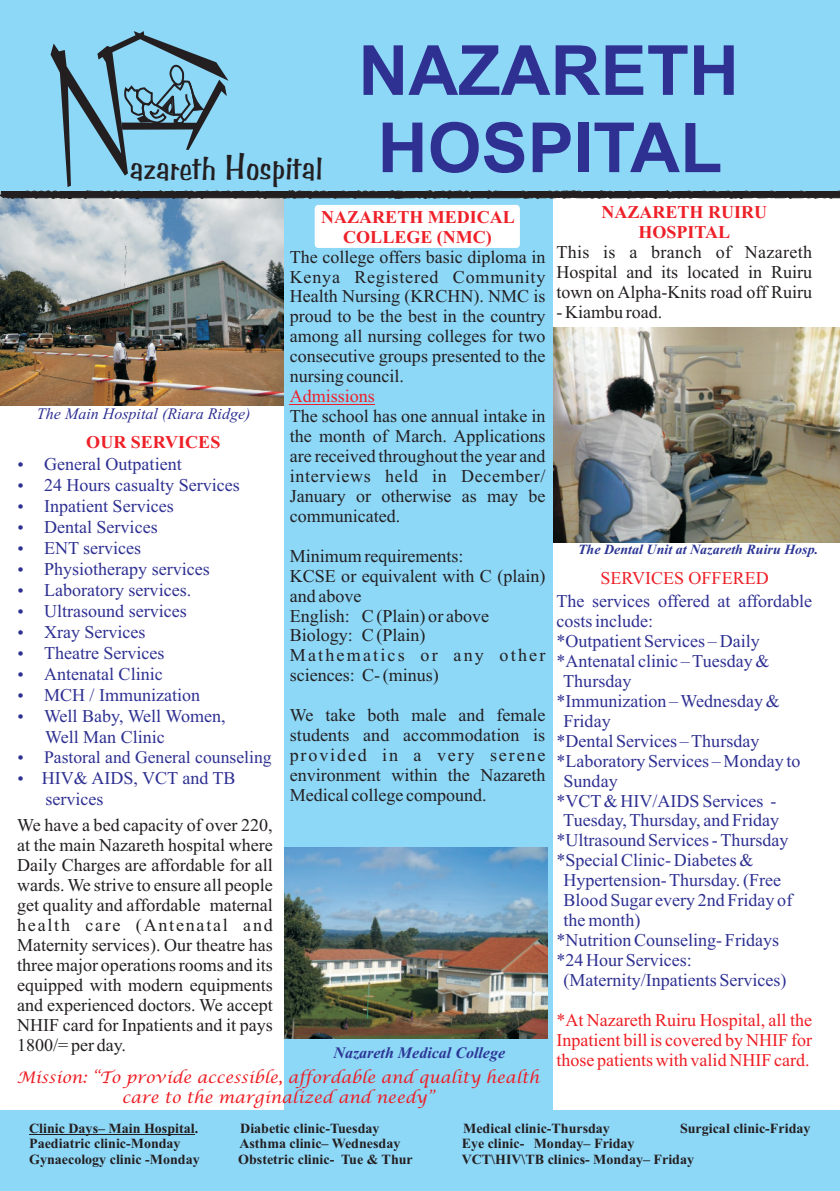
<style>
.page{position:relative;width:840px;height:1191px;background:#fff}
.page>*{position:absolute;margin:0;border:0;box-sizing:border-box;transform-origin:0 0}
.t1{font:700 69.2px/77.2px "Arial";color:#2e3092}
.t2{font:36.2px "Benguiat Frisky";color:#231f20;scale:.96 1}
.t3{font:18px/20px "Times New Roman";color:#231f20;text-align:justify}
.t4{font:18px/21px "Times New Roman";color:#2e3092}
.t5{font:18px/20px "Times New Roman";color:#ee1d23;text-align:justify}
.t6{font:700 18px/20px "Times New Roman";color:#ee2028;text-align:center}
.t7{font:18px "Times New Roman";color:#ee2028}
.t8{font:17.6px "Times New Roman";color:#2e3092}
.t9{font:italic 16px/20px "Lucida Calligraphy";color:#ee1d23;text-align:center}
.t10{font:italic 16px "Times New Roman";color:#2e3092}
.t11{font:italic 700 16px "Times New Roman";color:#2c3695}
.t12{font:700 14px "Times New Roman";color:#231f20}
.t13{font:italic 700 14px "Times New Roman";color:#2c3695}
</style>
<div class="page">
<img style="left:0;top:199px;width:284px;height:206px">
<div style="left:0;top:0;width:839px;height:31px;background:#8dd7f7"></div>
<div style="left:284px;top:198px;width:268px;height:993px;background:#8dd7f7"></div>
<div style="left:314px;top:205px;width:205px;height:43px;background:#fff;border-radius:4px"></div>
<div style="left:0;top:1110px;width:839px;height:81px;background:#8dd7f7"></div>
<svg style="left:0;top:31px;width:839px;height:168px"></svg>
<hr style="left:29px;top:1134px;width:165px;height:1px;background:#231f20">
<hr style="left:289px;top:404px;width:85px;height:1px;background:#ee2028">
<img style="left:284px;top:847px;width:263px;height:192px">
<img style="left:552px;top:327px;width:287px;height:215px">
<h2 class="t2" style="left:130px;top:155px;width:202px">azareth Hospital</h2>
<h1 class="t1" style="left:358px;top:38px;width:382px">NAZARETH<br>HOSPITAL</h1>
<p class="t6" style="left:601px;top:204px;width:167px">NAZARETH RUIRU<br>HOSPITAL</p>
<p class="t3" style="left:556px;top:243px;width:257px">This is a branch of Nazareth Hospital and its located in Ruiru town on Alpha-Knits road off Ruiru</p>
<p class="t3" style="left:556px;top:303px;width:107px">- Kiambu road.</p>
<p class="t6" style="left:321px;top:208px;width:195px">NAZARETH MEDICAL<br>COLLEGE (NMC)</p>
<p class="t3" style="left:289px;top:248px;width:257px">The college offers basic diploma in Kenya Registered Community Health Nursing (KRCHN). NMC is proud to be the best in the country among all nursing colleges for two consecutive groups presented to the nursing council.</p>
<p class="t3" style="left:289px;top:408px;width:257px">The school has one annual intake in the month of March. Applications are received throughout the year and interviews held in December/ January or otherwise as may be communicated.</p>
<p class="t3" style="left:289px;top:547px;width:257px;text-align:left">Minimum requirements:<br>KCSE or equivalent with C (plain) and above<br>English: C (Plain) or above<br>Biology: C (Plain)<br>Mathematics or any other sciences: C- (minus)</p>
<p class="t3" style="left:289px;top:707px;width:257px">We take both male and female students and accommodation is provided in a very serene environment within the Nazareth Medical college compound.</p>
<p class="t7" style="left:289px;top:390px;width:87px">Admissions</p>
<p class="t10" style="left:37px;top:407px;width:215px">The Main Hospital (Riara Ridge)</p>
<p class="t6" style="left:86px;top:433px;width:135px">OUR SERVICES</p>
<p class="t4" style="left:44px;top:455px;width:197px">General Outpatient<br>24 Hours casualty Services<br>Inpatient Services<br>Dental Services<br>ENT services<br>Physiotherapy services<br>Laboratory services.<br>Ultrasound services<br>Xray Services<br>Theatre Services<br>Antenatal Clinic<br>MCH / Immunization<br>Well Baby, Well Women,<br>Well Man Clinic</p>
<p class="t8" style="left:44px;top:751px;width:229px">Pastoral and General counseling</p>
<p class="t4" style="left:42px;top:769px;width:195px">HIV&amp; AIDS, VCT and TB services</p>
<p class="t13" style="left:577px;top:544px;width:241px">The Dental Unit at Nazareth Ruiru Hosp.</p>
<p class="t7" style="left:600px;top:572px;width:170px">SERVICES OFFERED</p>
<p class="t4" style="left:556px;top:592px;width:257px">The services offered at affordable</p>
<p class="t4" style="left:556px;top:612px;width:98px">costs include:</p>
<p class="t4" style="left:556px;top:632px;width:205px">*Outpatient Services – Daily</p>
<p class="t4" style="left:556px;top:652px;width:214px">*Antenatal clinic – Tuesday &amp;</p>
<p class="t4" style="left:563px;top:672px;width:69px">Thursday</p>
<p class="t4" style="left:556px;top:692px;width:225px">*Immunization – Wednesday &amp;</p>
<p class="t4" style="left:563px;top:712px;width:48px">Friday</p>
<p class="t4" style="left:556px;top:732px;width:204px">*Dental Services – Thursday</p>
<p class="t4" style="left:556px;top:752px;width:245px">*Laboratory Services – Monday to</p>
<p class="t4" style="left:563px;top:772px;width:55px">Sunday</p>
<p class="t4" style="left:556px;top:791px;width:221px">*VCT&amp; HIV/AIDS Services -</p>
<p class="t4" style="left:563px;top:811px;width:217px">Tuesday, Thursday, and Friday</p>
<p class="t4" style="left:556px;top:831px;width:233px">*Ultrasound Services - Thursday</p>
<p class="t4" style="left:556px;top:851px;width:199px">*Special Clinic- Diabetes &amp;</p>
<p class="t4" style="left:563px;top:871px;width:219px">Hypertension- Thursday. (Free</p>
<p class="t4" style="left:563px;top:891px;width:230px">Blood Sugar every 2nd Friday of</p>
<p class="t4" style="left:563px;top:911px;width:78px">the month)</p>
<p class="t4" style="left:556px;top:931px;width:224px">*Nutrition Counseling- Fridays</p>
<p class="t4" style="left:556px;top:951px;width:137px">*24 Hour Services:</p>
<p class="t4" style="left:563px;top:971px;width:224px">(Maternity/Inpatients Services)</p>
<p class="t5" style="left:556px;top:1011px;width:257px">*At Nazareth Ruiru Hospital, all the Inpatient bill is covered by NHIF for those patients with valid NHIF card.</p>
<p class="t3" style="left:17px;top:817px;width:257px">We have a bed capacity of over 220, at the main Nazareth hospital where Daily Charges are affordable for all wards. We strive to ensure all people get quality and affordable maternal health care (Antenatal and Maternity services). Our theatre has three major operations rooms and its equipped with modern equipments and experienced doctors. We accept NHIF card for Inpatients and it pays 1800/= per day.</p>
<p class="t11" style="left:333px;top:1046px;width:173px">Nazareth Medical College</p>
<p class="t9" style="left:17px;top:1069px;width:524px">Mission: “To provide accessible, affordable and quality health care to the marginalized and needy”</p>
<p class="t12" style="left:29px;top:1123px;width:170px">Clinic Days– Main Hospital.</p>
<p class="t12" style="left:240px;top:1123px;width:141px">Diabetic clinic-Tuesday</p>
<p class="t12" style="left:463px;top:1123px;width:148px">Medical clinic-Thursday</p>
<p class="t12" style="left:679px;top:1123px;width:132px">Surgical clinic-Friday</p>
<p class="t12" style="left:29px;top:1138px;width:153px">Paediatric clinic-Monday</p>
<p class="t12" style="left:239px;top:1138px;width:162px">Asthma clinic– Wednesday</p>
<p class="t12" style="left:461px;top:1138px;width:174px">Eye clinic- Monday– Friday</p>
<p class="t12" style="left:29px;top:1154px;width:172px">Gynaecology clinic -Monday</p>
<p class="t12" style="left:238px;top:1154px;width:176px">Obstetric clinic- Tue &amp; Thur</p>
<p class="t12" style="left:461px;top:1154px;width:234px">VCT\HIV\TB clinics- Monday– Friday</p>
</div>
